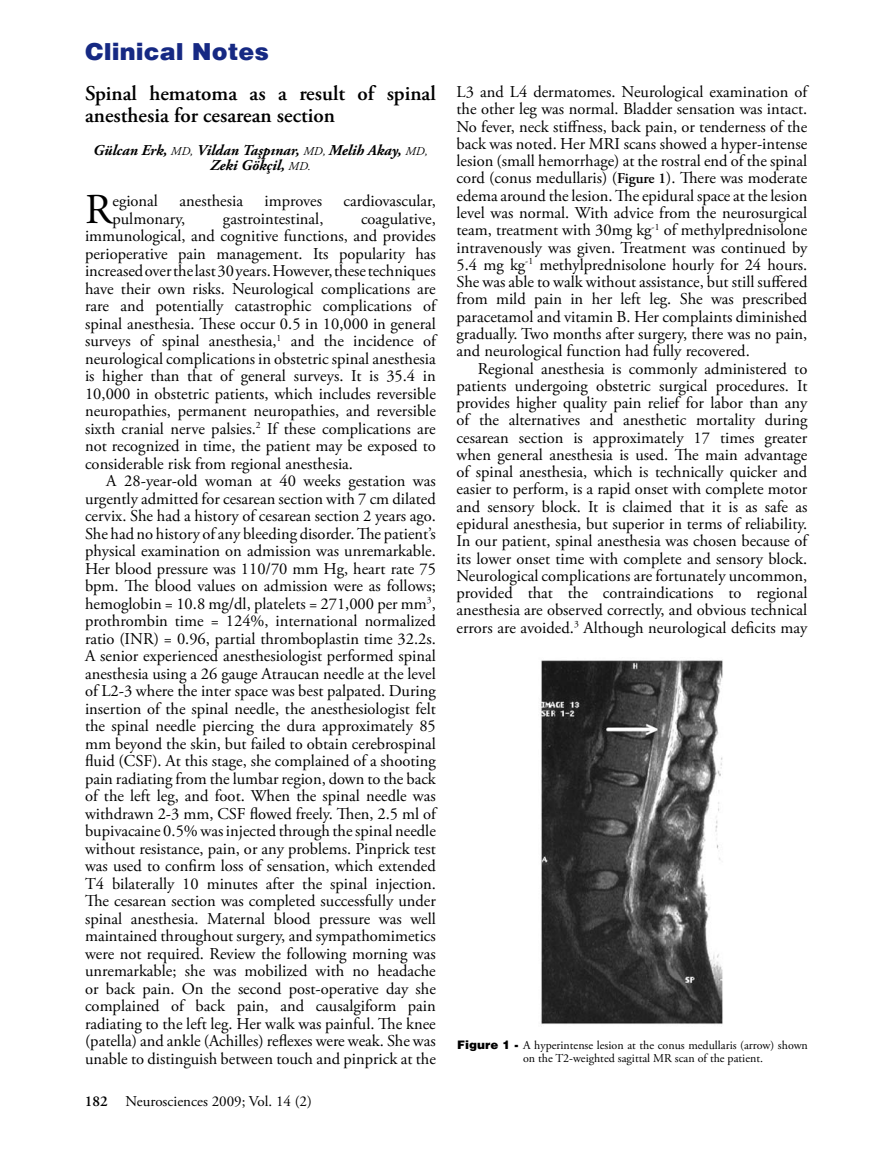
<style>
.page{position:relative;width:893px;height:1149px;background:#fff}
.page>*{position:absolute;margin:0;border:0;box-sizing:border-box;transform-origin:0 0}
.t1{font:42.45px "Adobe Garamond Pro";color:#000}
.t2{font:900 24px "Helvetica";color:#162983}
.t3{font:600 21px/21.3px "Adobe Garamond Pro";color:#000}
.t4{font:16.5px/17.5px "Adobe Garamond Pro";color:#000;text-align:justify}
.t5{font:italic 700 15px/15.3px "Adobe Garamond Pro";color:#000;text-align:center}
.t6{font:15px "Adobe Garamond Pro";color:#000}
.t7{font:12px/13.5px "Adobe Garamond Pro";color:#000}
.s1{font-weight:400;font-size:12px}
.s2{font-weight:600}
.s3{font-weight:600;font-size:15px}
.s4{font-family:"Helvetica";font-weight:900}
</style>
<div class="page">
<img style="left:541px;top:660px;width:182px;height:365px">
<h2 class="t2" style="left:85px;top:37px;width:185px">Clinical Notes</h2>
<p class="t3" style="left:85px;top:83px;width:352px">Spinal hematoma as a result of spinal anesthesia for cesarean section</p>
<p class="t5" style="left:93px;top:143px;width:336px">Gülcan Erk, <span class="s1">MD,</span> Vildan Taşpınar, <span class="s1">MD,</span> Melih Akay, <span class="s1">MD,<br></span>Zeki Gökçil, <span class="s1">MD.</span></p>
<h1 class="t1" style="left:85px;top:184px;width:29px">R</h1>
<p class="t4" style="left:112px;top:193px;width:47px">egional</p>
<p class="t4" style="left:179px;top:193px;width:65px">anesthesia</p>
<p class="t4" style="left:264px;top:193px;width:59px">improves</p>
<p class="t4" style="left:344px;top:193px;width:94px">cardiovascular,</p>
<p class="t4" style="left:85px;top:210px;width:352px;text-indent:276px">coagulative, immunological, and cognitive functions, and provides perioperative pain management. Its popularity has increased over the last 30 years. However, these techniques have their own risks. Neurological complications are rare and potentially catastrophic complications of spinal anesthesia. These occur 0.5 in 10,000 in general surveys of spinal anesthesia,<sup>1</sup> and the incidence of neurological complications in obstetric spinal anesthesia is higher than that of general surveys. It is 35.4 in 10,000 in obstetric patients, which includes reversible neuropathies, permanent neuropathies, and reversible sixth cranial nerve palsies.<sup>2</sup> If these complications are not recognized in time, the patient may be exposed to considerable risk from regional anesthesia.</p>
<p class="t4" style="left:85px;top:472px;width:352px;text-indent:21px">A 28-year-old woman at 40 weeks gestation was urgently admitted for cesarean section with 7 cm dilated cervix. She had a history of cesarean section 2 years ago.<br>She had no history of any bleeding disorder. The patient’s physical examination on admission was unremarkable.<br>Her blood pressure was 110/70 mm Hg, heart rate 75 bpm. The blood values on admission were as follows; hemoglobin = 10.8 mg/dl, platelets = 271,000 per mm<sup>3</sup>, prothrombin time = 124%, international normalized ratio (INR) = 0.96, partial thromboplastin time 32.2s.<br>A senior experienced anesthesiologist performed spinal anesthesia using a 26 gauge Atraucan needle at the level of L2-3 where the inter space was best palpated. During insertion of the spinal needle, the anesthesiologist felt the spinal needle piercing the dura approximately 85 mm beyond the skin, but failed to obtain cerebrospinal fluid (CSF). At this stage, she complained of a shooting pain radiating from the lumbar region, down to the back of the left leg, and foot. When the spinal needle was withdrawn 2-3 mm, CSF flowed freely. Then, 2.5 ml of bupivacaine 0.5% was injected through the spinal needle without resistance, pain, or any problems. Pinprick test was used to confirm loss of sensation, which extended T4 bilaterally 10 minutes after the spinal injection.<br>The cesarean section was completed successfully under spinal anesthesia. Maternal blood pressure was well maintained throughout surgery, and sympathomimetics were not required. Review the following morning was unremarkable; she was mobilized with no headache or back pain. On the second post-operative day she complained of back pain, and causalgiform pain radiating to the left leg. Her walk was painful. The knee (patella) and ankle (Achilles) reflexes were weak. She was unable to distinguish between touch and pinprick at the</p>
<p class="t4" style="left:112px;top:210px;width:74px">pulmonary,</p>
<p class="t4" style="left:223px;top:210px;width:102px">gastrointestinal,</p>
<p class="t6" style="left:85px;top:1091px;width:229px"><span class="s2">182</span> Neurosciences 2009; Vol. 14 (2)</p>
<p class="t4" style="left:457px;top:84px;width:352px">L3 and L4 dermatomes. Neurological examination of the other leg was normal. Bladder sensation was intact.<br>No fever, neck stiffness, back pain, or tenderness of the back was noted. Her MRI scans showed a hyper-intense lesion (small hemorrhage) at the rostral end of the spinal cord (conus medullaris) (<span class="s3">Figure 1</span>). There was moderate edema around the lesion. The epidural space at the lesion level was normal. With advice from the neurosurgical team, treatment with 30mg kg<sup>-1</sup> of methylprednisolone intravenously was given. Treatment was continued by 5.4 mg kg<sup>-1</sup> methylprednisolone hourly for 24 hours.<br>She was able to walk without assistance, but still suffered from mild pain in her left leg. She was prescribed paracetamol and vitamin B. Her complaints diminished gradually. Two months after surgery, there was no pain, and neurological function had fully recovered.</p>
<p class="t4" style="left:457px;top:360px;width:352px;text-indent:21px">Regional anesthesia is commonly administered to patients undergoing obstetric surgical procedures. It provides higher quality pain relief for labor than any of the alternatives and anesthetic mortality during cesarean section is approximately 17 times greater when general anesthesia is used. The main advantage of spinal anesthesia, which is technically quicker and easier to perform, is a rapid onset with complete motor and sensory block. It is claimed that it is as safe as epidural anesthesia, but superior in terms of reliability.<br>In our patient, spinal anesthesia was chosen because of its lower onset time with complete and sensory block.<br>Neurological complications are fortunately uncommon, provided that the contraindications to regional anesthesia are observed correctly, and obvious technical errors are avoided.<sup>3</sup> Although neurological deficits may</p>
<p class="t7" style="left:523px;top:1038px;width:286px;text-indent:-66px"><span class="s4">Figure 1 -</span> A hyperintense lesion at the conus medullaris (arrow) shown on the T2-weighted sagittal MR scan of the patient.</p>
</div>
